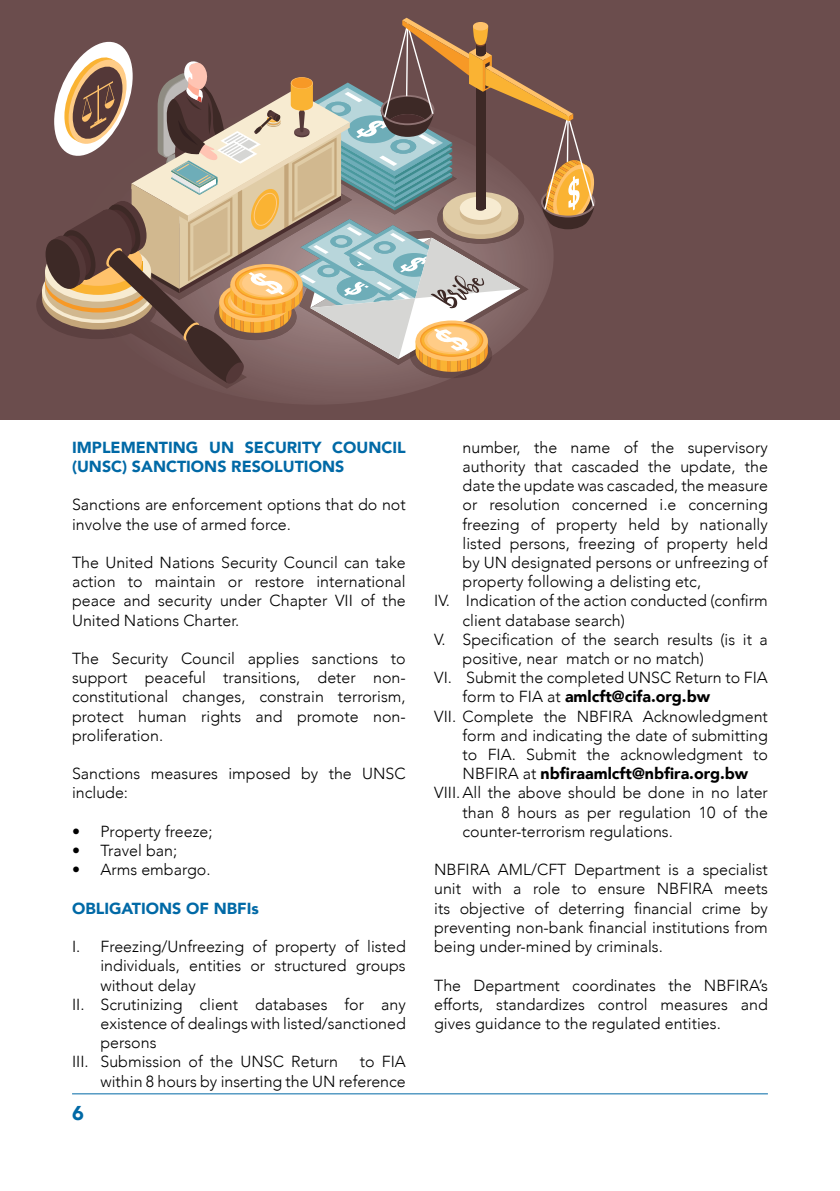
<style>
.page{position:relative;width:840px;height:1191px;background:#fff}
.page>*{position:absolute;margin:0;border:0;box-sizing:border-box;transform-origin:0 0}
.t1{font:900 20px "Avenir";color:#0069a6}
.t2{font:300 16px/19.2px "Avenir";color:#000;text-align:justify}
.t3{font:900 16px/19.2px "Avenir";color:#0069a6}
.t4{font:900 16px "Avenir";color:#000}
.s1{font-weight:300}
</style>
<div class="page">
<hr style="left:72px;top:1093px;width:695px;height:1px;background:#0069a6">
<div style="left:0;top:0;width:839px;height:420px;background:#6b4d4d"></div>
<svg style="left:248px;top:388px;width:175px;height:16px"></svg>
<svg style="left:36px;top:18px;width:559px;height:370px"></svg>
<p class="t3" style="left:72px;top:437px;width:335px">IMPLEMENTING UN SECURITY COUNCIL (UNSC) SANCTIONS RESOLUTIONS</p>
<p class="t2" style="left:72px;top:495px;width:335px">Sanctions are enforcement options that do not involve the use of armed force.</p>
<p class="t2" style="left:72px;top:553px;width:335px">The United Nations Security Council can take action to maintain or restore international peace and security under Chapter VII of the United Nations Charter.</p>
<p class="t2" style="left:72px;top:649px;width:335px">The Security Council applies sanctions to support peaceful transitions, deter non&shy;constitutional changes, constrain terrorism, protect human rights and promote non&shy;proliferation.</p>
<p class="t2" style="left:72px;top:764px;width:335px">Sanctions measures imposed by the UNSC include:</p>
<p class="t2" style="left:72px;top:821px;width:142px">• Property freeze;</p>
<p class="t2" style="left:72px;top:841px;width:107px">• Travel ban;</p>
<p class="t2" style="left:72px;top:860px;width:140px">• Arms embargo.</p>
<p class="t3" style="left:72px;top:898px;width:188px">OBLIGATIONS OF NBFIs</p>
<p class="t2" style="left:72px;top:937px;width:335px">I. Freezing/Unfreezing of property of listed</p>
<p class="t2" style="left:100px;top:956px;width:307px">individuals, entities or structured groups</p>
<p class="t2" style="left:100px;top:975px;width:97px">without delay</p>
<p class="t2" style="left:72px;top:994px;width:335px">II. Scrutinizing client databases for any</p>
<p class="t2" style="left:100px;top:1013px;width:307px">existence of dealings with listed/sanctioned</p>
<p class="t2" style="left:100px;top:1033px;width:58px">persons</p>
<p class="t2" style="left:72px;top:1052px;width:267px">III. Submission of the UNSC Return</p>
<p class="t2" style="left:100px;top:1052px;width:307px;text-align:right">to FIA<br>within 8 hours by inserting the UN reference</p>
<p class="t1" style="left:72px;top:1096px;width:13px">6</p>
<p class="t2" style="left:462px;top:437px;width:307px">number, the name of the supervisory</p>
<p class="t2" style="left:462px;top:457px;width:307px">authority that cascaded the update, the</p>
<p class="t2" style="left:462px;top:476px;width:307px">date the update was cascaded, the measure</p>
<p class="t2" style="left:462px;top:495px;width:307px">or resolution concerned i.e concerning</p>
<p class="t2" style="left:462px;top:514px;width:307px">freezing of property held by nationally</p>
<p class="t2" style="left:462px;top:533px;width:307px">listed persons, freezing of property held</p>
<p class="t2" style="left:462px;top:553px;width:307px">by UN designated persons or unfreezing of</p>
<p class="t2" style="left:462px;top:572px;width:240px">property following a delisting etc,</p>
<p class="t2" style="left:434px;top:591px;width:335px">IV. Indication of the action conducted (confirm</p>
<p class="t2" style="left:462px;top:610px;width:164px">client database search)</p>
<p class="t2" style="left:434px;top:629px;width:335px">V. Specification of the search results (is it a</p>
<p class="t2" style="left:462px;top:649px;width:243px">positive, near match or no match)</p>
<p class="t2" style="left:434px;top:668px;width:335px">VI. Submit the completed UNSC Return to FIA</p>
<p class="t4" style="left:462px;top:683px;width:249px"><span class="s1">form to FIA at</span> amlcft@cifa.org.bw</p>
<p class="t2" style="left:434px;top:706px;width:335px">VII. Complete the NBFIRA Acknowledgment</p>
<p class="t2" style="left:462px;top:725px;width:307px">form and indicating the date of submitting</p>
<p class="t2" style="left:462px;top:745px;width:307px">to FIA. Submit the acknowledgment to</p>
<p class="t4" style="left:462px;top:760px;width:287px"><span class="s1">NBFIRA at</span> nbfiraamlcft@nbfira.org.bw</p>
<p class="t2" style="left:434px;top:783px;width:335px">VIII.All the above should be done in no later</p>
<p class="t2" style="left:462px;top:802px;width:307px">than 8 hours as per regulation 10 of the</p>
<p class="t2" style="left:462px;top:821px;width:212px">counter-terrorism regulations.</p>
<p class="t2" style="left:434px;top:860px;width:335px">NBFIRA AML/CFT Department is a specialist unit with a role to ensure NBFIRA meets its objective of deterring financial crime by preventing non-bank financial institutions from being under-mined by criminals.</p>
<p class="t2" style="left:434px;top:975px;width:335px">The Department coordinates the NBFIRA’s efforts, standardizes control measures and gives guidance to the regulated entities.</p>
</div>
